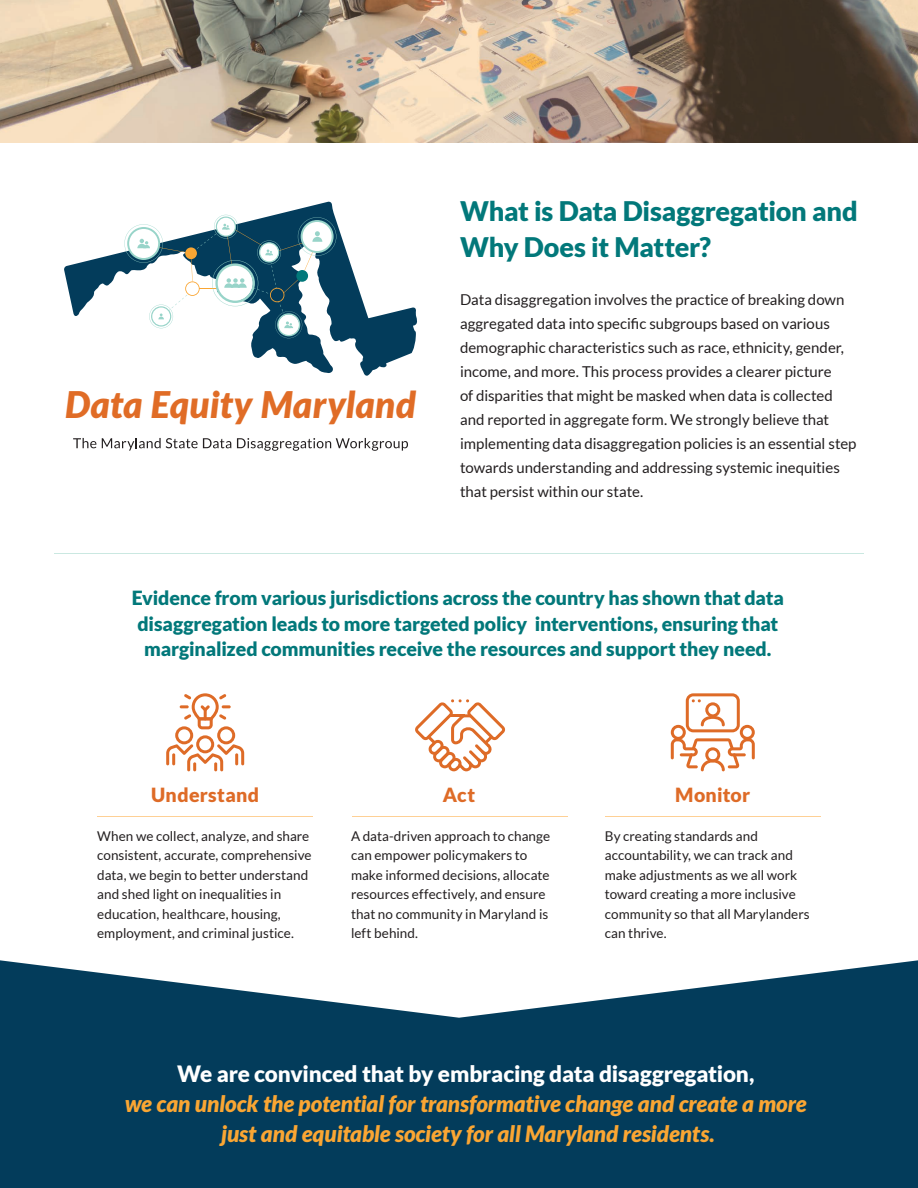
<style>
.page{position:relative;width:918px;height:1188px;background:#fff}
.page>*{position:absolute;margin:0;border:0;box-sizing:border-box;transform-origin:0 0}
.t1{font:italic 900 36.6px "Lato";letter-spacing:.01em;color:#e06c26}
.t2{font:900 27px/36px "Lato";letter-spacing:-.01em;color:#02787a}
.t3{font:italic 900 22.5px/30px "Lato";letter-spacing:-.005em;color:#faa633;text-align:center}
.t4{font:900 22.5px "Lato";letter-spacing:-.01em;color:#fff}
.t5{font:900 19.5px/25.5px "Lato";letter-spacing:-.01em;color:#02787a;text-align:center}
.t6{font:900 19.5px "Lato";letter-spacing:.015em;color:#de6b27}
.t7{font:15px/24px "Lato";letter-spacing:-.005em;color:#231f20}
.t8{font:13.5px/19.5px "Lato";color:#231f20}
</style>
<div class="page">
<img style="left:0;top:0;width:918px;height:143px">
<svg style="left:0;top:960px;width:918px;height:228px;background:#235570"></svg>
<hr style="left:54px;top:553px;width:810px;height:1px;background:#cae8e1">
<hr style="left:97px;top:816px;width:216px;height:1px;background:#fed095">
<hr style="left:352px;top:816px;width:216px;height:1px;background:#fed095">
<hr style="left:605px;top:816px;width:216px;height:1px;background:#fed095">
<svg style="left:166px;top:693px;width:78px;height:78px"></svg>
<svg style="left:415px;top:699px;width:90px;height:72px"></svg>
<svg style="left:671px;top:693px;width:84px;height:78px"></svg>
<svg style="left:73px;top:438px;width:23px;height:10px"></svg>
<svg style="left:102px;top:438px;width:129px;height:13px"></svg>
<svg style="left:237px;top:438px;width:171px;height:13px"></svg>
<svg style="left:64px;top:202px;width:353px;height:174px"></svg>
<svg style="left:124px;top:215px;width:212px;height:123px"></svg>
<h1 class="t1" style="left:65px;top:383px;width:352px">Data Equity Maryland</h1>
<h2 class="t2" style="left:460px;top:192px;width:399px">What is Data Disaggregation and<br>Why Does it Matter?</h2>
<p class="t7" style="left:460px;top:287px;width:398px">Data disaggregation involves the practice of breaking down aggregated data into specific subgroups based on various demographic characteristics such as race, ethnicity, gender, income, and more. This process provides a clearer picture<br>of disparities that might be masked when data is collected and reported in aggregate form. We strongly believe that implementing data disaggregation policies is an essential step towards understanding and addressing systemic inequities that persist within our state.</p>
<h3 class="t5" style="left:132px;top:585px;width:654px">Evidence from various jurisdictions across the country has shown that data disaggregation leads to more targeted policy interventions, ensuring that marginalized communities receive the resources and support they need.</h3>
<h3 class="t6" style="left:151px;top:783px;width:110px">Understand</h3>
<p class="t8" style="left:97px;top:826px;width:216px">When we collect, analyze, and share consistent, accurate, comprehensive data, we begin to better understand and shed light on inequalities in education, healthcare, housing, employment, and criminal justice.</p>
<h3 class="t6" style="left:443px;top:783px;width:34px">Act</h3>
<p class="t8" style="left:351px;top:826px;width:201px">A data-driven approach to change can empower policymakers to make informed decisions, allocate resources effectively, and ensure that no community in Maryland is left behind.</p>
<h3 class="t6" style="left:675px;top:783px;width:77px">Monitor</h3>
<p class="t8" style="left:605px;top:826px;width:207px">By creating standards and accountability, we can track and make adjustments as we all work toward creating a more inclusive community so that all Marylanders can thrive.</p>
<h3 class="t4" style="left:177px;top:1060px;width:579px">We are convinced that by embracing data disaggregation,</h3>
<h3 class="t3" style="left:125px;top:1089px;width:684px">we can unlock the potential for transformative change and create a more just and equitable society for all Maryland residents.</h3>
</div>
